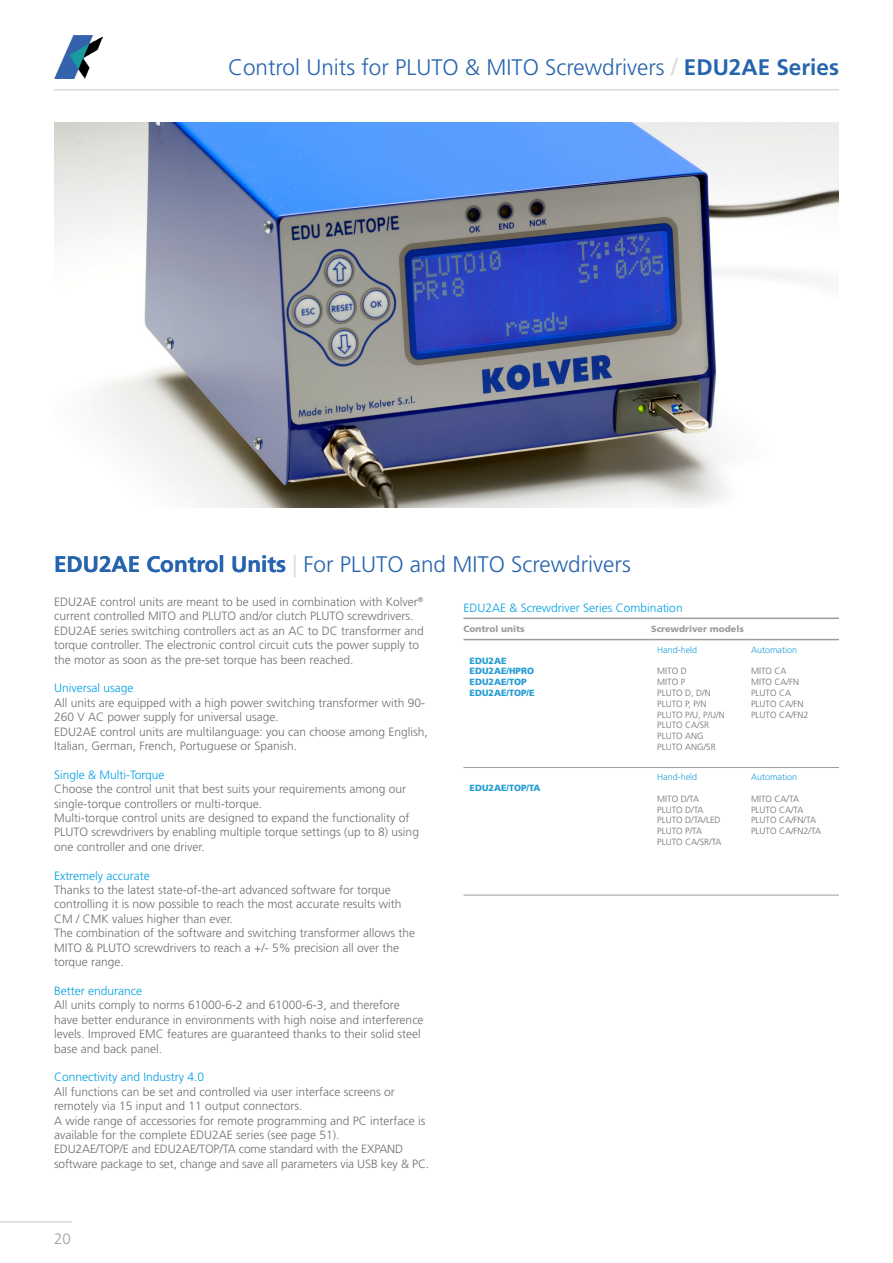
<style>
.page{position:relative;width:893px;height:1263px;background:#fff}
.page>*{position:absolute;margin:0;border:0;box-sizing:border-box;transform-origin:0 0}
.t1{font:300 22.5px "Frutiger LT Std";color:#2664ae}
.t2{font:700 22.5px "Frutiger LT Std";color:#2664ae}
.t3{font:300 15px "Frutiger LT Std";color:#9d9d9c}
.t4{font:300 12px/14.4px "Frutiger LT Std";color:#706f6f}
.t5{font:300 12px "Frutiger LT Std";color:#009fe3}
.t6{font:300 9px/10.8px "Frutiger LT Std";color:#706f6f}
.t7{font:900 9px/10.8px "Frutiger LT Std";color:#229bd5}
.t8{font:300 9px "Frutiger LT Std";color:#1d9dd8}
.t9{font:900 9px "Frutiger LT Std";color:#9d9d9c}
.s1{font-weight:400;font-size:24px;color:#dadada}
.s2{font-weight:700}
.s3{color:#dbdbdb}
</style>
<div class="page">
<hr style="left:54px;top:89px;width:785px;height:1px;background:#dadada">
<img style="left:54px;top:36px;width:48px;height:42px">
<hr style="left:0;top:1221px;width:72px;height:1px;background:#dadada">
<img style="left:54px;top:122px;width:785px;height:386px">
<hr style="left:463px;top:617px;width:188px;height:2px;background:#9d9d9c">
<hr style="left:651px;top:617px;width:94px;height:2px;background:#9d9d9c">
<hr style="left:745px;top:617px;width:94px;height:2px;background:#9d9d9c">
<hr style="left:463px;top:639px;width:188px;height:1px;background:#9d9d9c">
<hr style="left:651px;top:639px;width:94px;height:1px;background:#9d9d9c">
<hr style="left:745px;top:639px;width:94px;height:1px;background:#9d9d9c">
<hr style="left:463px;top:767px;width:188px;height:1px;background:#9d9d9c">
<hr style="left:651px;top:767px;width:94px;height:1px;background:#9d9d9c">
<hr style="left:745px;top:767px;width:94px;height:1px;background:#9d9d9c">
<hr style="left:463px;top:895px;width:188px;height:1px;background:#9d9d9c">
<hr style="left:651px;top:895px;width:94px;height:1px;background:#9d9d9c">
<hr style="left:745px;top:895px;width:94px;height:1px;background:#9d9d9c">
<h1 class="t1" style="left:228px;top:55px;width:612px">Control Units for PLUTO &amp; MITO Screwdrivers <span class="s1">/</span> <span class="s2">EDU2AE Series</span></h1>
<h1 class="t1" style="left:276px;top:552px;width:356px"><span class="s2">s</span> <span class="s3">|</span> For PLUTO and MITO Screwdrivers</h1>
<p class="t4" style="left:54px;top:595px;width:371px">EDU2AE control units are meant to be used in combination with Kolver<sup>® </sup>current controlled MITO and PLUTO and/or clutch PLUTO screwdrivers.<br>EDU2AE series switching controllers act as an AC to DC transformer and torque controller. The electronic control circuit cuts the power supply to the motor as soon as the pre-set torque has been reached.</p>
<p class="t5" style="left:54px;top:681px;width:81px">Universal usage</p>
<p class="t4" style="left:54px;top:696px;width:375px">All units are equipped with a high power switching transformer with 90- 260 V AC power supply for universal usage.<br>EDU2AE control units are multilanguage: you can choose among English, Italian, German, French, Portuguese or Spanish.</p>
<p class="t5" style="left:54px;top:768px;width:112px">Single &amp; Multi-Torque</p>
<p class="t4" style="left:54px;top:782px;width:366px">Choose the control unit that best suits your requirements among our single-torque controllers or multi-torque.<br>Multi-torque control units are designed to expand the functionality of PLUTO screwdrivers by enabling multiple torque settings (up to 8) using one controller and one driver.</p>
<p class="t5" style="left:54px;top:869px;width:97px">Extremely accurate</p>
<p class="t4" style="left:54px;top:883px;width:363px">Thanks to the latest state-of-the-art advanced software for torque controlling it is now possible to reach the most accurate results with CM / CMK values higher than ever.<br>The combination of the software and switching transformer allows the MITO &amp; PLUTO screwdrivers to reach a +/- 5% precision all over the torque range.</p>
<p class="t5" style="left:54px;top:984px;width:90px">Better endurance</p>
<p class="t4" style="left:54px;top:998px;width:371px">All units comply to norms 61000-6-2 and 61000-6-3, and therefore have better endurance in environments with high noise and interference levels. Improved EMC features are guaranteed thanks to their solid steel base and back panel.</p>
<p class="t5" style="left:54px;top:1070px;width:152px">Connectivity and Industry 4.0</p>
<p class="t4" style="left:54px;top:1084px;width:377px">All functions can be set and controlled via user interface screens or remotely via 15 input and 11 output connectors.<br>A wide range of accessories for remote programming and PC interface is available for the complete EDU2AE series (see page 51).<br>EDU2AE/TOP/E and EDU2AE/TOP/TA come standard with the EXPAND software package to set, change and save all parameters via USB key &amp; PC.</p>
<h1 class="t2" style="left:54px;top:551px;width:234px">EDU2AE Control Units</h1>
<p class="t5" style="left:463px;top:601px;width:221px">EDU2AE &amp; Screwdriver Series Combination</p>
<p class="t9" style="left:463px;top:624px;width:63px">Control units</p>
<p class="t9" style="left:651px;top:624px;width:94px">Screwdriver models</p>
<p class="t7" style="left:469px;top:655px;width:67px">EDU2AE<br>EDU2AE/HPRO<br>EDU2AE/TOP<br>EDU2AE/TOP/E</p>
<p class="t8" style="left:657px;top:644px;width:42px">Hand-held</p>
<p class="t6" style="left:657px;top:666px;width:69px">MITO D<br>MITO P<br>PLUTO D, D/N<br>PLUTO P, P/N<br>PLUTO P/U, P/U/N<br>PLUTO CA/SR<br>PLUTO ANG<br>PLUTO ANG/SR</p>
<p class="t8" style="left:751px;top:644px;width:48px">Automation</p>
<p class="t6" style="left:751px;top:666px;width:59px">MITO CA<br>MITO CA/FN<br>PLUTO CA<br>PLUTO CA/FN<br>PLUTO CA/FN2</p>
<p class="t8" style="left:657px;top:772px;width:42px">Hand-held</p>
<p class="t6" style="left:657px;top:793px;width:66px">MITO D/TA<br>PLUTO D/TA<br>PLUTO D/TA/LED<br>PLUTO P/TA<br>PLUTO CA/SR/TA</p>
<p class="t8" style="left:751px;top:772px;width:48px">Automation</p>
<p class="t6" style="left:751px;top:793px;width:71px">MITO CA/TA<br>PLUTO CA/TA<br>PLUTO CA/FN/TA<br>PLUTO CA/FN2/TA</p>
<p class="t7" style="left:469px;top:782px;width:72px">EDU2AE/TOP/TA</p>
<p class="t3" style="left:54px;top:1230px;width:18px">20</p>
</div>
